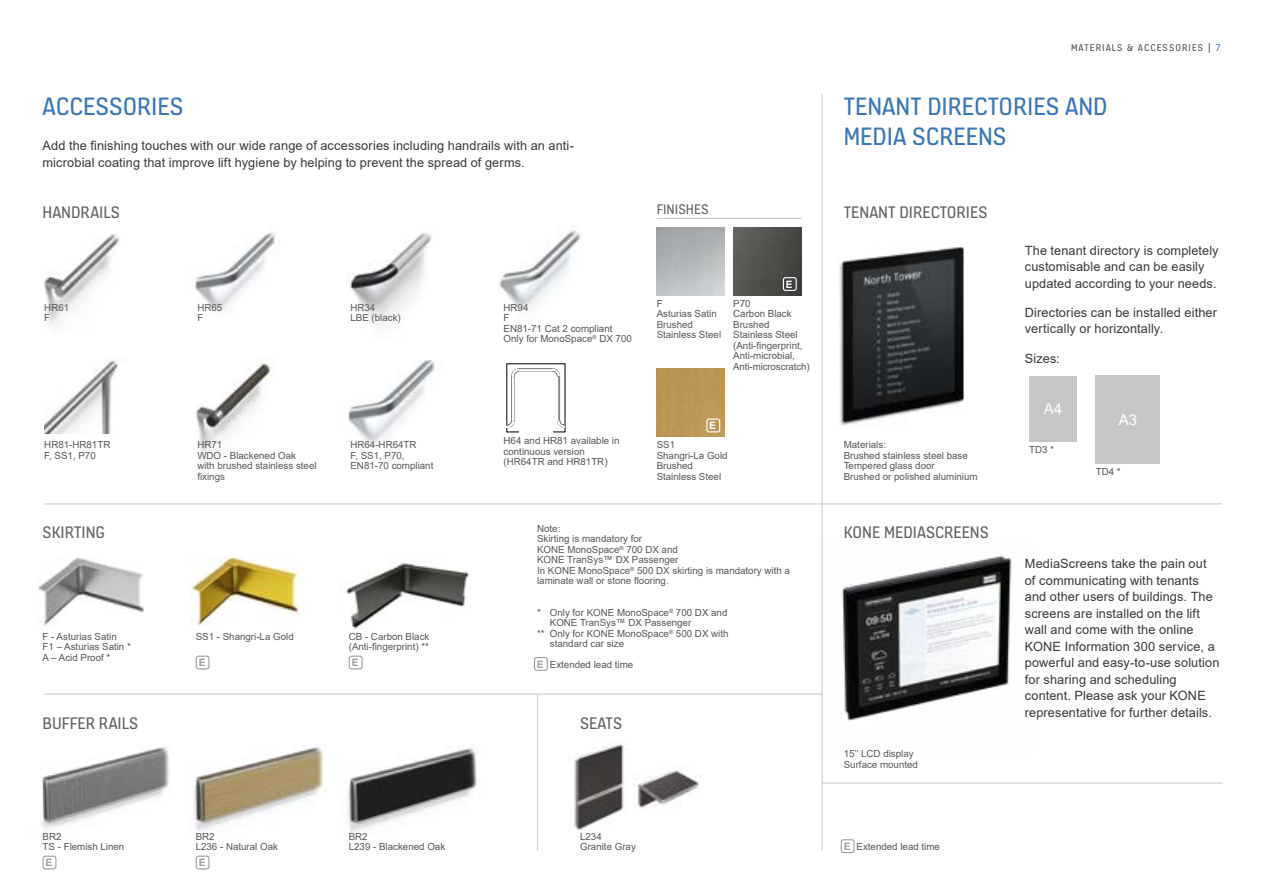
<style>
.page{position:relative;width:1263px;height:893px;background:#fff}
.page>*{position:absolute;margin:0;border:0;box-sizing:border-box;transform-origin:0 0}
.t1{font:27px/30px "KONE Information";color:#3b76ba}
.t2{font:18px "KONE Information";color:#646363}
.t3{font:15px "KONE Information";color:#646363}
.t4{font:15px "Arial";color:#fff}
.t5{font:12.75px/16.5px "Arial";letter-spacing:.01em;color:#393939}
.t6{font:10.5px "KONE Information v 13";letter-spacing:.1em;color:#555}
.t7{font:700 10.2px "Arial";color:#9d9d9c}
.t8{font:700 10.2px "Arial";color:#fff}
.t9{font:9.75px/10.5px "Arial";color:#575757}
.s1{color:#3b76ba}
.s2{font-weight:700;font-size:10.2px;color:#9d9d9c}
</style>
<div class="page">
<img style="left:816px;top:538px;width:196px;height:217px">
<img style="left:634px;top:770px;width:66px;height:40px">
<img style="left:574px;top:744px;width:52px;height:86px">
<img style="left:346px;top:563px;width:124px;height:96px">
<img style="left:839px;top:248px;width:124px;height:178px">
<hr style="left:821px;top:94px;width:1px;height:756px;background:#c6c6c6">
<hr style="left:537px;top:694px;width:1px;height:156px;background:#c6c6c6">
<hr style="left:657px;top:218px;width:144px;height:1px;background:#c6c6c6">
<img style="left:44px;top:360px;width:74px;height:73px">
<img style="left:196px;top:357px;width:75px;height:98px">
<svg style="left:506px;top:369px;width:59px;height:59px"></svg>
<hr style="left:558px;top:376px;width:1px;height:44px;background:#e0e0e0">
<hr style="left:559px;top:376px;width:1px;height:44px;background:#858584">
<div style="left:657px;top:369px;width:68px;height:68px;background:#bd9654"></div>
<div style="left:706px;top:419px;width:14px;height:13px;border:1px solid #fff;border-radius:2px"></div>
<img style="left:733px;top:227px;width:68px;height:68px">
<div style="left:783px;top:277px;width:14px;height:14px;border:1px solid #fff;border-radius:2px"></div>
<hr style="left:44px;top:694px;width:778px;height:1px;background:#c6c6c6">
<hr style="left:44px;top:503px;width:1178px;height:1px;background:#c6c6c6">
<img style="left:348px;top:361px;width:87px;height:85px">
<img style="left:499px;top:230px;width:82px;height:82px">
<img style="left:44px;top:234px;width:76px;height:96px">
<img style="left:195px;top:232px;width:81px;height:80px">
<img style="left:347px;top:232px;width:85px;height:93px">
<img style="left:191px;top:556px;width:107px;height:70px">
<img style="left:38px;top:557px;width:106px;height:69px">
<img style="left:348px;top:748px;width:129px;height:85px">
<img style="left:41px;top:747px;width:128px;height:83px">
<img style="left:194px;top:745px;width:130px;height:88px">
<div style="left:841px;top:839px;width:14px;height:14px;border:1px solid #9d9d9c;border-radius:2px"></div>
<div style="left:534px;top:657px;width:14px;height:14px;border:1px solid #9d9d9c;border-radius:2px"></div>
<div style="left:349px;top:656px;width:14px;height:13px;border:1px solid #9d9d9c;border-radius:2px"></div>
<div style="left:196px;top:656px;width:14px;height:13px;border:1px solid #9d9d9c;border-radius:2px"></div>
<div style="left:196px;top:856px;width:14px;height:13px;border:1px solid #9d9d9c;border-radius:2px"></div>
<div style="left:43px;top:856px;width:13px;height:13px;border:1px solid #9d9d9c;border-radius:2px"></div>
<div style="left:1029px;top:376px;width:48px;height:66px;background:#c6c6c6"></div>
<div style="left:1096px;top:376px;width:64px;height:88px;background:#c6c6c6"></div>
<hr style="left:821px;top:783px;width:401px;height:1px;background:#c6c6c6">
<h1 class="t1" style="left:43px;top:90px;width:142px">ACCESSORIES</h1>
<h3 class="t5" style="left:43px;top:138px;width:533px">Add the finishing touches with our wide range of accessories including handrails with an anti&shy;microbial coating that improve lift hygiene by helping to prevent the spread of germs.</h3>
<h2 class="t2" style="left:43px;top:200px;width:79px">HANDRAILS</h2>
<h3 class="t3" style="left:657px;top:199px;width:53px">FINISHES</h3>
<p class="t8" style="left:786px;top:277px;width:8px">E</p>
<p class="t9" style="left:44px;top:302px;width:26px">HR61<br>F</p>
<p class="t9" style="left:197px;top:302px;width:26px">HR65<br>F</p>
<p class="t9" style="left:350px;top:302px;width:52px">HR34<br>LBE (black)</p>
<p class="t9" style="left:504px;top:302px;width:130px">HR94<br>F<br>EN81-71 Cat 2 compliant<br>Only for MonoSpace<sup>®</sup> DX 700</p>
<p class="t9" style="left:657px;top:298px;width:66px">F<br>Asturias Satin<br>Brushed<br>Stainless Steel</p>
<p class="t9" style="left:733px;top:298px;width:78px">P70<br>Carbon Black<br>Brushed<br>Stainless Steel (Anti-fingerprint,<br>Anti-microbial,<br>Anti-microscratch)</p>
<p class="t8" style="left:709px;top:418px;width:8px">E</p>
<p class="t9" style="left:44px;top:440px;width:68px">HR81-HR81TR<br>F, SS1, P70</p>
<p class="t9" style="left:197px;top:440px;width:121px">HR71<br>WDO - Blackened Oak<br>with brushed stainless steel fixings</p>
<p class="t9" style="left:504px;top:435px;width:117px">H64 and HR81 available in continuous version (HR64TR and HR81TR)</p>
<p class="t9" style="left:657px;top:440px;width:72px">SS1<br>Shangri-La Gold<br>Brushed<br>Stainless Steel</p>
<p class="t9" style="left:350px;top:440px;width:84px">HR64-HR64TR<br>F, SS1, P70,<br>EN81-70 compliant</p>
<p class="t9" style="left:537px;top:523px;width:254px">Note:<br>Skirting is mandatory for<br>KONE MonoSpace<sup>®</sup> 700 DX and<br>KONE TranSys™ DX Passenger<br>In KONE MonoSpace<sup>®</sup> 500 DX skirting is mandatory with a laminate wall or stone flooring.</p>
<p class="t9" style="left:537px;top:607px;width:192px">* Only for KONE MonoSpace<sup>®</sup> 700 DX and</p>
<p class="t9" style="left:550px;top:618px;width:143px">KONE TranSys™ DX Passenger</p>
<p class="t9" style="left:537px;top:628px;width:193px">** Only for KONE MonoSpace<sup>®</sup> 500 DX with</p>
<p class="t9" style="left:550px;top:639px;width:76px">standard car size</p>
<p class="t9" style="left:550px;top:660px;width:85px">Extended lead time</p>
<h2 class="t2" style="left:43px;top:521px;width:64px">SKIRTING</h2>
<p class="t9" style="left:43px;top:631px;width:76px">F - Asturias Satin</p>
<p class="t9" style="left:196px;top:631px;width:100px">SS1 - Shangri-La Gold</p>
<p class="t9" style="left:43px;top:642px;width:90px">F1 – Asturias Satin *<br>A – Acid Proof *</p>
<p class="t9" style="left:349px;top:631px;width:82px">CB - Carbon Black (Anti-fingerprint) **</p>
<p class="t7" style="left:199px;top:655px;width:8px">E</p>
<p class="t7" style="left:352px;top:655px;width:8px">E</p>
<p class="t7" style="left:537px;top:657px;width:8px">E</p>
<h2 class="t2" style="left:43px;top:711px;width:97px">BUFFER RAILS</h2>
<p class="t9" style="left:43px;top:831px;width:83px">BR2<br>TS - Flemish Linen</p>
<p class="t9" style="left:196px;top:831px;width:84px">BR2<br>L236 - Natural Oak</p>
<p class="t7" style="left:46px;top:855px;width:8px">E</p>
<p class="t7" style="left:199px;top:855px;width:8px">E</p>
<p class="t9" style="left:349px;top:831px;width:98px">BR2<br>L239 - Blackened Oak</p>
<h2 class="t2" style="left:580px;top:711px;width:44px">SEATS</h2>
<p class="t9" style="left:580px;top:831px;width:57px">L234<br>Granite Gray</p>
<p class="t6" style="left:1071px;top:40px;width:151px">MATERIALS &amp; ACCESSORIES | <span class="s1">7</span></p>
<h1 class="t1" style="left:844px;top:90px;width:265px">TENANT DIRECTORIES AND<br>MEDIA SCREENS</h1>
<h2 class="t2" style="left:844px;top:200px;width:145px">TENANT DIRECTORIES</h2>
<p class="t9" style="left:844px;top:440px;width:135px">Materials:<br>Brushed stainless steel base<br>Tempered glass door<br>Brushed or polished aluminium</p>
<h2 class="t2" style="left:844px;top:521px;width:147px">KONE MEDIASCREENS</h2>
<p class="t9" style="left:844px;top:749px;width:76px">15’’ LCD display<br>Surface mounted</p>
<p class="t9" style="left:844px;top:841px;width:98px"><span class="s2">E</span> Extended lead time</p>
<h3 class="t5" style="left:1025px;top:242px;width:195px">The tenant directory is completely customisable and can be easily updated according to your needs.</h3>
<h3 class="t5" style="left:1025px;top:304px;width:194px">Directories can be installed either vertically or horizontally.</h3>
<h3 class="t5" style="left:1025px;top:350px;width:36px">Sizes:</h3>
<h3 class="t4" style="left:1044px;top:399px;width:20px">A4</h3>
<p class="t9" style="left:1029px;top:444px;width:26px">TD3 *</p>
<h3 class="t4" style="left:1119px;top:410px;width:20px">A3</h3>
<p class="t9" style="left:1096px;top:467px;width:26px">TD4 *</p>
<p class="t5" style="left:1025px;top:555px;width:196px">MediaScreens take the pain out of communicating with tenants and other users of buildings. The screens are installed on the lift wall and come with the online<br>KONE Information 300 service, a powerful and easy-to-use solution for sharing and scheduling content. Please ask your KONE representative for further details.</p>
</div>
